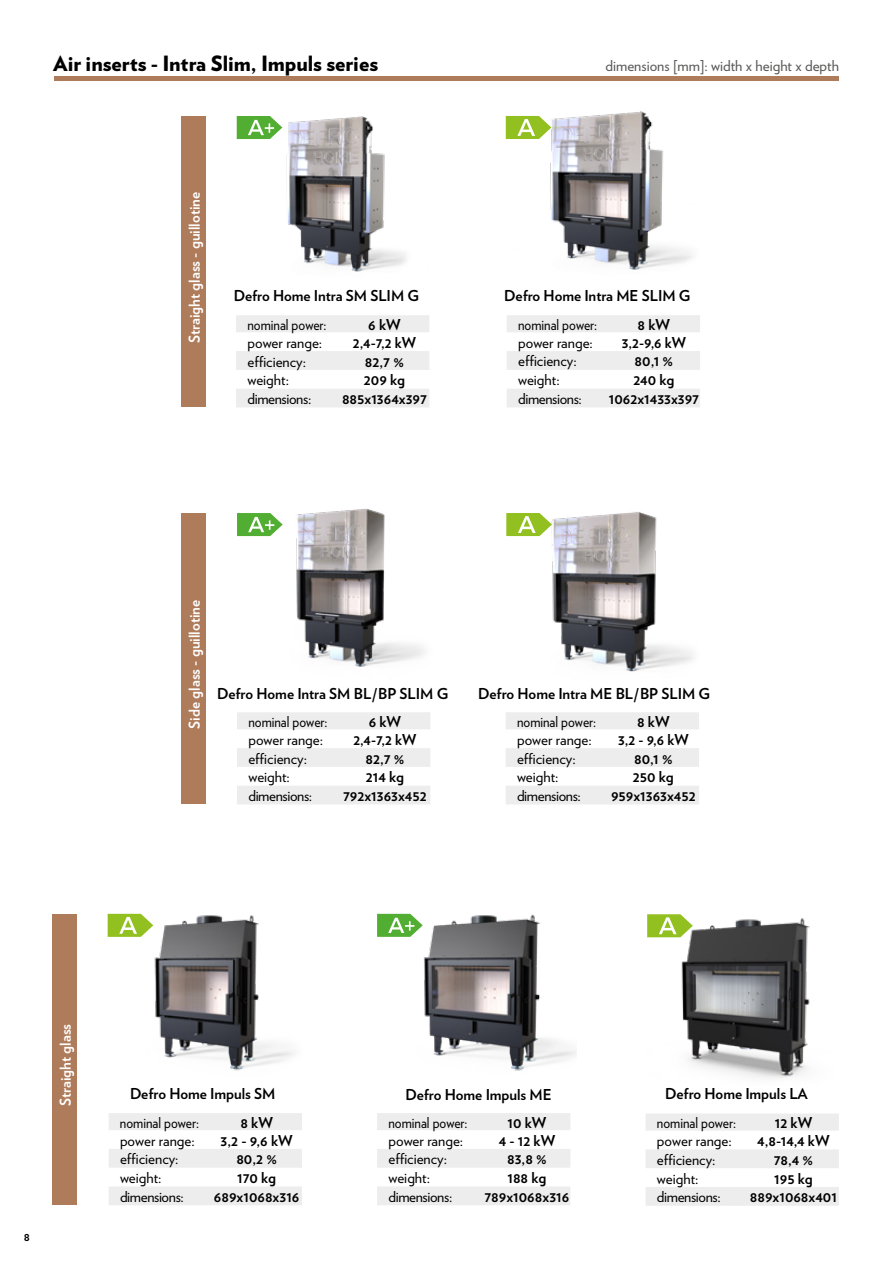
<style>
.page{position:relative;width:893px;height:1263px;background:#fff}
.page>*{position:absolute;margin:0;border:0;box-sizing:border-box;transform-origin:0 0}
.t1{font:900 21px "Verlag";color:#000}
.t2{font:700 15px "Verlag";color:#000}
.t3{font:15px "Verlag";color:#000}
.t4{font:15px "Verlag";color:#000;scale:.9 1}
.t5{font:15px "Verlag";letter-spacing:-.025em;color:#000}
.t6{font:700 15px "Verlag";color:#fff}
.t7{font:15px "Verlag";color:#575756}
.t8{font:700 12px "Verlag";color:#000}
</style>
<div class="page">
<hr style="left:54px;top:76px;width:785px;height:4px;background:#af7c5b">
<img style="left:383px;top:913px;width:193px;height:158px">
<img style="left:507px;top:511px;width:187px;height:161px">
<img style="left:109px;top:913px;width:185px;height:158px">
<img style="left:647px;top:918px;width:163px;height:160px">
<svg style="left:506px;top:712px;width:193px;height:92px"></svg>
<svg style="left:109px;top:1113px;width:193px;height:92px"></svg>
<svg style="left:377px;top:1113px;width:193px;height:92px"></svg>
<svg style="left:646px;top:1114px;width:193px;height:92px"></svg>
<svg style="left:647px;top:914px;width:46px;height:23px"></svg>
<svg style="left:377px;top:914px;width:46px;height:23px"></svg>
<svg style="left:506px;top:513px;width:46px;height:23px"></svg>
<svg style="left:108px;top:914px;width:45px;height:23px"></svg>
<div style="left:53px;top:914px;width:24px;height:291px;background:#af7c5b"></div>
<img style="left:243px;top:508px;width:181px;height:159px">
<img style="left:282px;top:116px;width:124px;height:156px">
<img style="left:507px;top:111px;width:186px;height:159px">
<svg style="left:236px;top:315px;width:193px;height:92px"></svg>
<svg style="left:507px;top:315px;width:193px;height:92px"></svg>
<svg style="left:237px;top:712px;width:193px;height:92px"></svg>
<svg style="left:506px;top:116px;width:45px;height:23px"></svg>
<svg style="left:237px;top:116px;width:45px;height:23px"></svg>
<svg style="left:237px;top:513px;width:46px;height:23px"></svg>
<div style="left:182px;top:116px;width:24px;height:291px;background:#af7c5b"></div>
<div style="left:182px;top:513px;width:24px;height:291px;background:#af7c5b"></div>
<h1 class="t1" style="left:53px;top:46px;width:326px">Air inserts - Intra Slim, Impuls series</h1>
<p class="t6" style="left:183px;top:343px;width:153px;rotate:-90deg">Straight glass - guillotine</p>
<p class="t2" style="left:234px;top:284px;width:187px">Defro Home Intra SM SLIM G</p>
<p class="t4" style="left:247px;top:313px;width:89px">nominal power:</p>
<p class="t2" style="left:368px;top:313px;width:34px">6 kW</p>
<p class="t3" style="left:247px;top:331px;width:76px">power range:</p>
<p class="t2" style="left:353px;top:330px;width:65px">2,4-7,2 kW</p>
<p class="t3" style="left:247px;top:350px;width:60px">efficiency:</p>
<p class="t2" style="left:365px;top:349px;width:40px">82,7 %</p>
<p class="t3" style="left:247px;top:369px;width:43px">weight:</p>
<p class="t2" style="left:364px;top:368px;width:43px">209 kg</p>
<p class="t5" style="left:247px;top:387px;width:65px">dimensions:</p>
<p class="t2" style="left:342px;top:387px;width:86px">885x1364x397</p>
<p class="t7" style="left:605px;top:54px;width:235px">dimensions [mm]: width x height x depth</p>
<p class="t2" style="left:504px;top:284px;width:188px">Defro Home Intra ME SLIM G</p>
<p class="t4" style="left:518px;top:313px;width:89px">nominal power:</p>
<p class="t2" style="left:638px;top:313px;width:34px">8 kW</p>
<p class="t3" style="left:518px;top:331px;width:76px">power range:</p>
<p class="t2" style="left:622px;top:330px;width:66px">3,2-9,6 kW</p>
<p class="t3" style="left:518px;top:350px;width:60px">efficiency:</p>
<p class="t2" style="left:635px;top:349px;width:40px">80,1 %</p>
<p class="t3" style="left:518px;top:369px;width:43px">weight:</p>
<p class="t2" style="left:633px;top:368px;width:42px">240 kg</p>
<p class="t5" style="left:518px;top:387px;width:65px">dimensions:</p>
<p class="t2" style="left:609px;top:387px;width:92px">1062x1433x397</p>
<p class="t6" style="left:183px;top:728px;width:130px;rotate:-90deg">Side glass - guillotine</p>
<p class="t2" style="left:217px;top:682px;width:233px">Defro Home Intra SM BL/BP SLIM G</p>
<p class="t4" style="left:248px;top:710px;width:89px">nominal power:</p>
<p class="t2" style="left:369px;top:710px;width:34px">6 kW</p>
<p class="t3" style="left:248px;top:728px;width:76px">power range:</p>
<p class="t2" style="left:353px;top:727px;width:65px">2,4-7,2 kW</p>
<p class="t3" style="left:248px;top:747px;width:60px">efficiency:</p>
<p class="t2" style="left:365px;top:746px;width:40px">82,7 %</p>
<p class="t3" style="left:248px;top:766px;width:43px">weight:</p>
<p class="t2" style="left:366px;top:765px;width:40px">214 kg</p>
<p class="t5" style="left:248px;top:784px;width:65px">dimensions:</p>
<p class="t2" style="left:343px;top:784px;width:85px">792x1363x452</p>
<p class="t2" style="left:478px;top:681px;width:234px">Defro Home Intra ME BL/BP SLIM G</p>
<p class="t4" style="left:517px;top:710px;width:89px">nominal power:</p>
<p class="t2" style="left:637px;top:710px;width:34px">8 kW</p>
<p class="t3" style="left:517px;top:728px;width:76px">power range:</p>
<p class="t2" style="left:618px;top:727px;width:72px">3,2 - 9,6 kW</p>
<p class="t3" style="left:517px;top:747px;width:60px">efficiency:</p>
<p class="t2" style="left:634px;top:746px;width:40px">80,1 %</p>
<p class="t3" style="left:517px;top:766px;width:43px">weight:</p>
<p class="t2" style="left:633px;top:765px;width:42px">250 kg</p>
<p class="t5" style="left:517px;top:784px;width:65px">dimensions:</p>
<p class="t2" style="left:611px;top:784px;width:86px">959x1363x452</p>
<p class="t6" style="left:54px;top:1106px;width:84px;rotate:-90deg">Straight glass</p>
<p class="t8" style="left:24px;top:1227px;width:8px">8</p>
<p class="t2" style="left:130px;top:1082px;width:147px">Defro Home Impuls SM</p>
<p class="t4" style="left:120px;top:1111px;width:89px">nominal power:</p>
<p class="t2" style="left:240px;top:1110px;width:34px">8 kW</p>
<p class="t3" style="left:120px;top:1129px;width:76px">power range:</p>
<p class="t2" style="left:221px;top:1128px;width:74px">3,2 - 9,6 kW</p>
<p class="t3" style="left:120px;top:1148px;width:60px">efficiency:</p>
<p class="t2" style="left:236px;top:1147px;width:42px">80,2 %</p>
<p class="t3" style="left:120px;top:1166px;width:43px">weight:</p>
<p class="t2" style="left:237px;top:1166px;width:40px">170 kg</p>
<p class="t5" style="left:120px;top:1185px;width:65px">dimensions:</p>
<p class="t2" style="left:214px;top:1185px;width:87px">689x1068x316</p>
<p class="t2" style="left:405px;top:1082px;width:148px">Defro Home Impuls ME</p>
<p class="t4" style="left:388px;top:1111px;width:89px">nominal power:</p>
<p class="t2" style="left:507px;top:1110px;width:40px">10 kW</p>
<p class="t3" style="left:388px;top:1129px;width:76px">power range:</p>
<p class="t2" style="left:499px;top:1128px;width:58px">4 - 12 kW</p>
<p class="t3" style="left:388px;top:1148px;width:60px">efficiency:</p>
<p class="t2" style="left:507px;top:1147px;width:41px">83,8 %</p>
<p class="t3" style="left:388px;top:1166px;width:43px">weight:</p>
<p class="t2" style="left:508px;top:1166px;width:40px">188 kg</p>
<p class="t5" style="left:388px;top:1185px;width:65px">dimensions:</p>
<p class="t2" style="left:485px;top:1185px;width:86px">789x1068x316</p>
<p class="t2" style="left:665px;top:1082px;width:144px">Defro Home Impuls LA</p>
<p class="t4" style="left:657px;top:1111px;width:89px">nominal power:</p>
<p class="t2" style="left:775px;top:1111px;width:39px">12 kW</p>
<p class="t3" style="left:657px;top:1129px;width:76px">power range:</p>
<p class="t2" style="left:757px;top:1129px;width:74px">4,8-14,4 kW</p>
<p class="t3" style="left:657px;top:1148px;width:60px">efficiency:</p>
<p class="t2" style="left:774px;top:1147px;width:40px">78,4 %</p>
<p class="t3" style="left:657px;top:1167px;width:43px">weight:</p>
<p class="t2" style="left:774px;top:1166px;width:40px">195 kg</p>
<p class="t5" style="left:657px;top:1186px;width:65px">dimensions:</p>
<p class="t2" style="left:750px;top:1185px;width:89px">889x1068x401</p>
</div>
